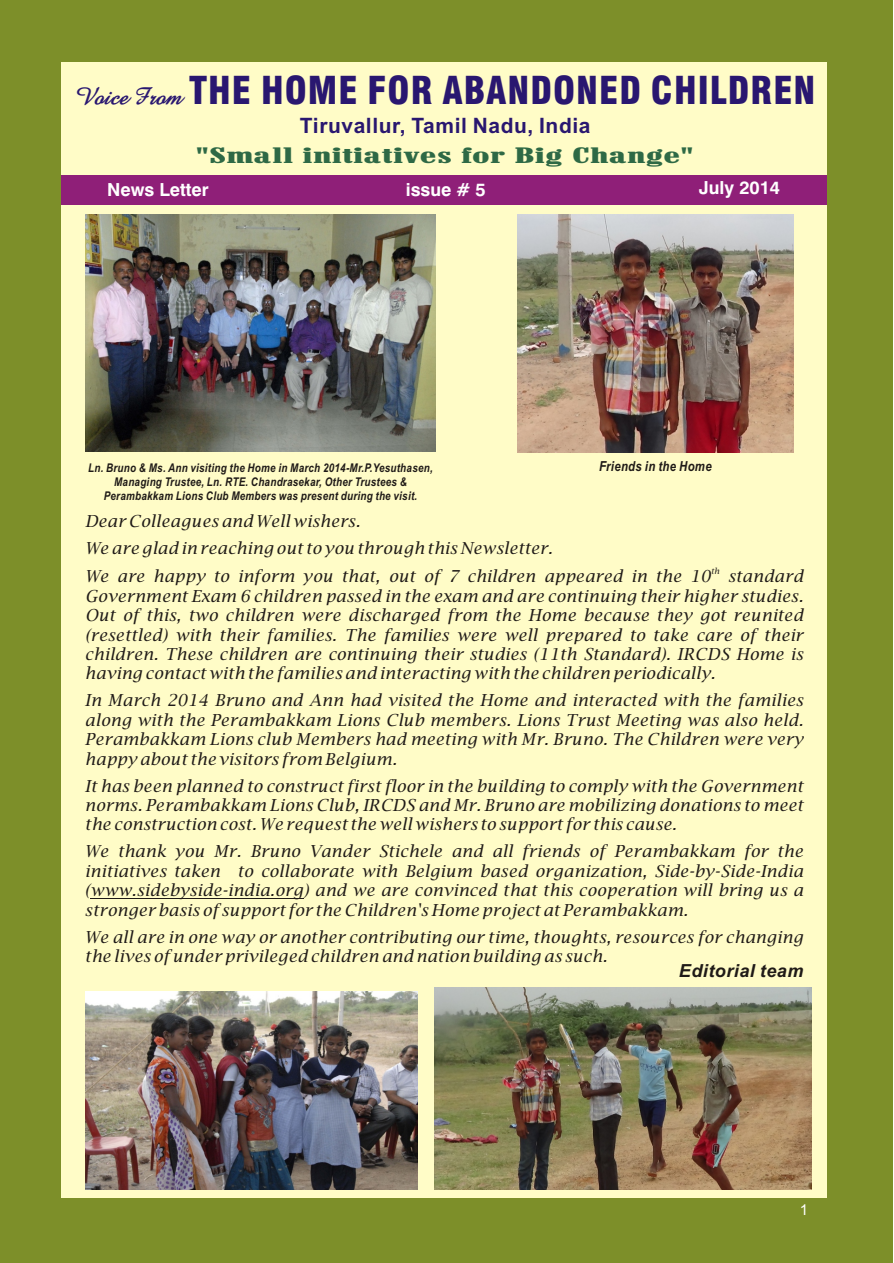
<style>
.page{position:relative;width:894px;height:1263px;background:#fff}
.page>*{position:absolute;margin:0;border:0;box-sizing:border-box;transform-origin:0 0}
.t1{font:37.5px "Swis 721 Blk Cn BT";letter-spacing:.025em;color:#291770}
.t2{font:22.8px "Marlboro";color:#2e6945;scale:2.03 1}
.t3{font:700 21.15px "Arial";letter-spacing:.03em;color:#291770}
.t4{font:700 18px "Swis 721 BT";color:#fff}
.t5{font:italic 700 18px "Arial";letter-spacing:.03em;color:#1f1a17}
.t6{font:italic 16.5px/19.4px "Lucida Bright";letter-spacing:.03em;color:#1f1a17;text-align:justify}
.t7{font:15px "Arial";color:#fff}
.t8{font:italic 700 13.8px "Arial Narrow";letter-spacing:.025em;color:#1f1a17}
.t9{font:italic 700 12px/13.8px "Arial Narrow";letter-spacing:.025em;color:#1f1a17;text-align:center}
.t10{font:italic 8.25px "Lucida Bright";color:#1f1a17}
.s1{font-family:"Amaze";font-weight:700;font-style:italic;font-size:24px}
</style>
<div class="page">
<div style="left:0;top:0;width:893px;height:1263px;background:#7d8f29"></div>
<div style="left:61px;top:63px;width:766px;height:1135px;background:#fffcc7"></div>
<div style="left:61px;top:175px;width:766px;height:29px;background:#8f1f78"></div>
<hr style="left:91px;top:898px;width:213px;height:1px;background:#1f1a17">
<img style="left:85px;top:215px;width:350px;height:236px">
<img style="left:434px;top:988px;width:378px;height:202px">
<img style="left:85px;top:991px;width:333px;height:199px">
<img style="left:517px;top:215px;width:276px;height:237px">
<h1 class="t1" style="left:75px;top:76px;width:742px"><span class="s1">Voice From</span> THE HOME FOR ABANDONED CHILDREN</h1>
<p class="t3" style="left:300px;top:118px;width:292px">Tiruvallur, Tamil Nadu, India</p>
<h2 class="t2" style="left:196px;top:148px;width:247px">"Small initiatives for Big Change"</h2>
<p class="t4" style="left:107px;top:182px;width:103px">News Letter</p>
<p class="t4" style="left:699px;top:180px;width:83px">July 2014</p>
<p class="t4" style="left:406px;top:182px;width:81px">issue # 5</p>
<p class="t9" style="left:88px;top:462px;width:346px">Ln. Bruno &amp; Ms. Ann visiting the Home in March 2014-Mr.P.Yesuthasen,<br>Managing Trustee, Ln. RTE. Chandrasekar, Other Trustees &amp;<br>Perambakkam Lions Club Members was present during the visit.</p>
<p class="t8" style="left:599px;top:461px;width:114px">Friends in the Home</p>
<p class="t6" style="left:85px;top:509px;width:469px;line-height:27.2px">Dear Colleagues and Well wishers.<br>We are glad in reaching out to you through this Newsletter.</p>
<p class="t10" style="left:711px;top:568px;width:10px">th</p>
<p class="t6" style="left:85px;top:568px;width:720px">We are happy to inform you that, out of 7 children appeared in the 10 standard Government Exam 6 children passed in the exam and are continuing their higher studies.<br>Out of this, two children were discharged from the Home because they got reunited (resettled) with their families. The families were well prepared to take care of their children. These children are continuing their studies (11th Standard). IRCDS Home is having contact with the families and interacting with the children periodically.</p>
<p class="t6" style="left:85px;top:692px;width:720px">In March 2014 Bruno and Ann had visited the Home and interacted with the families along with the Perambakkam Lions Club members. Lions Trust Meeting was also held.<br>Perambakkam Lions club Members had meeting with Mr. Bruno. The Children were very happy about the visitors from Belgium.</p>
<p class="t6" style="left:85px;top:777px;width:720px">It has been planned to construct first floor in the building to comply with the Government norms. Perambakkam Lions Club, IRCDS and Mr. Bruno are mobilizing donations to meet the construction cost. We request the well wishers to support for this cause.</p>
<p class="t6" style="left:85px;top:843px;width:720px">We thank you Mr. Bruno Vander Stichele and all friends of Perambakkam for the initiatives taken to collaborate with Belgium based organization, Side-by-Side-India (www.sidebyside-india.org) and we are convinced that this cooperation will bring us a stronger basis of support for the Children's Home project at Perambakkam.</p>
<p class="t6" style="left:85px;top:928px;width:720px">We all are in one way or another contributing our time, thoughts, resources for changing the lives of under privileged children and nation building as such.</p>
<p class="t5" style="left:679px;top:964px;width:126px">Editorial team</p>
<p class="t7" style="left:800px;top:1204px;width:10px">1</p>
</div>
